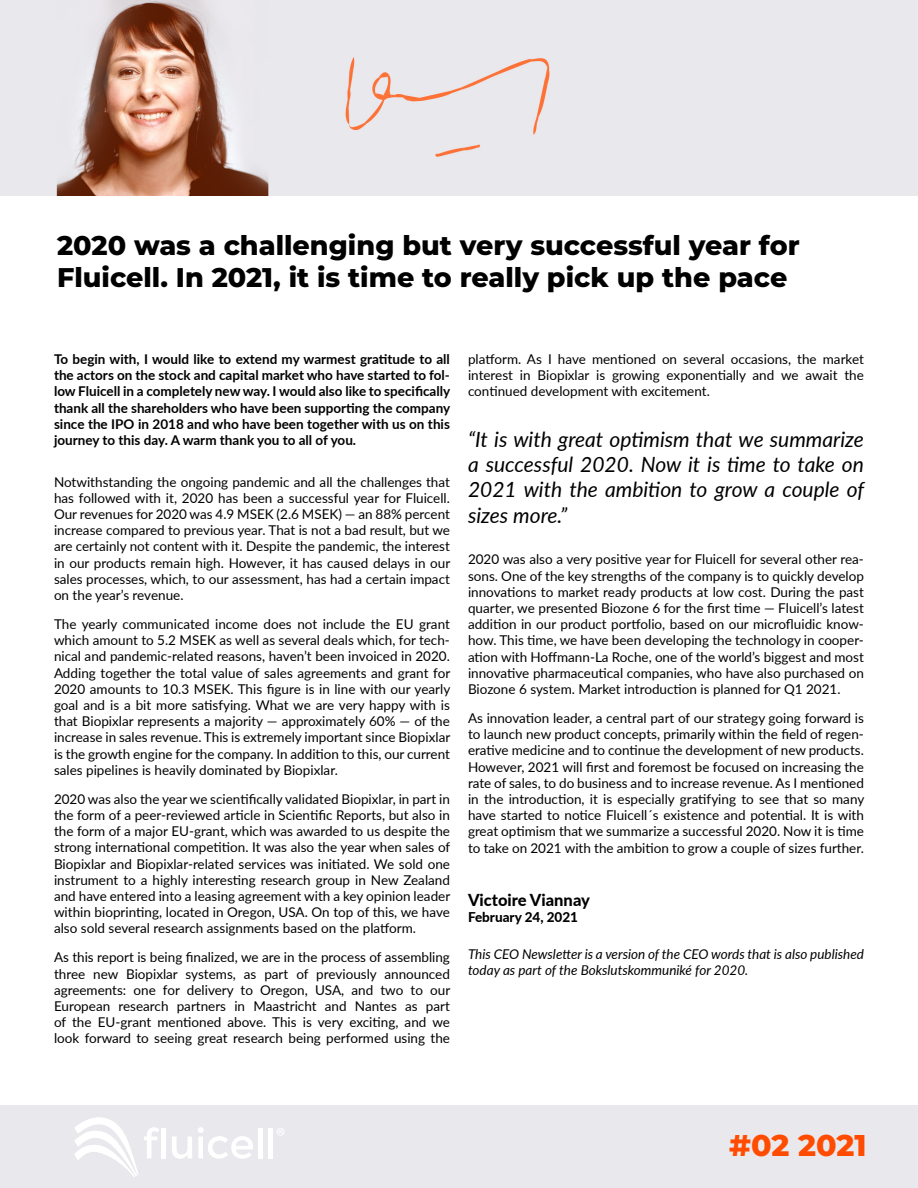
<style>
.page{position:relative;width:918px;height:1188px;background:#fff}
.page>*{position:absolute;margin:0;border:0;box-sizing:border-box;transform-origin:0 0}
.t1{font:800 30px "Montserrat";letter-spacing:-.005em;color:#ff4c00}
.t2{font:800 27px/32.4px "Montserrat";color:#000}
.t3{font:italic 21px/25.2px "Lato";color:#000;text-align:justify}
.t4{font:800 16.5px "Lato";color:#000}
.t5{font:13.5px/16.2px "Lato";color:#000;text-align:justify}
.t6{font:700 13.5px/16.2px "Lato";color:#000;text-align:justify}
.t7{font:italic 13.5px/16.2px "Lato";color:#000}
.t8{font:800 13.5px "Lato";color:#000}
</style>
<div class="page">
<div style="left:621px;top:0;width:297px;height:196px;background:#e9e8ed"></div>
<img style="left:0;top:0;width:621px;height:196px">
<div style="left:0;top:1106px;width:918px;height:82px;background:#e9e8ed"></div>
<svg style="left:144px;top:1127px;width:15px;height:31px"></svg>
<div style="left:161px;top:1128px;width:5px;height:30px;background:#fff"></div>
<svg style="left:172px;top:1136px;width:20px;height:23px"></svg>
<svg style="left:198px;top:1127px;width:55px;height:32px"></svg>
<hr style="left:258px;top:1128px;width:4px;height:30px;background:#fff">
<hr style="left:269px;top:1128px;width:4px;height:30px;background:#fff">
<svg style="left:74px;top:1117px;width:64px;height:60px"></svg>
<p class="t2" style="left:57px;top:228px;width:744px">2020 was a challenging but very successful year for<br>Fluicell. In 2021, it is time to really pick up the pace</p>
<p class="t6" style="left:54px;top:350px;width:398px">To begin with, I would like to extend my warmest gratitude to all the actors on the stock and capital market who have started to fol&shy;low Fluicell in a completely new way. I would also like to specifically thank all the shareholders who have been supporting the company since the IPO in 2018 and who have been together with us on this journey to this day. A warm thank you to all of you.</p>
<p class="t5" style="left:54px;top:473px;width:398px">Notwithstanding the ongoing pandemic and all the challenges that has followed with it, 2020 has been a successful year for Fluicell.<br>Our revenues for 2020 was 4.9 MSEK (2.6 MSEK) — an 88% percent increase compared to previous year. That is not a bad result, but we are certainly not content with it. Despite the pandemic, the interest in our products remain high. However, it has caused delays in our sales processes, which, to our assessment, has had a certain impact on the year’s revenue.</p>
<p class="t5" style="left:54px;top:615px;width:398px">The yearly communicated income does not include the EU grant which amount to 5.2 MSEK as well as several deals which, for tech&shy;nical and pandemic-related reasons, haven’t been invoiced in 2020.<br>Adding together the total value of sales agreements and grant for 2020 amounts to 10.3 MSEK. This figure is in line with our yearly goal and is a bit more satisfying. What we are very happy with is that Biopixlar represents a majority — approximately 60% — of the increase in sales revenue. This is extremely important since Biopixlar is the growth engine for the company. In addition to this, our current sales pipelines is heavily dominated by Biopixlar.</p>
<p class="t5" style="left:54px;top:790px;width:398px">2020 was also the year we scientifically validated Biopixlar, in part in the form of a peer-reviewed article in Scientific Reports, but also in the form of a major EU-grant, which was awarded to us despite the strong international competition. It was also the year when sales of Biopixlar and Biopixlar-related services was initiated. We sold one instrument to a highly interesting research group in New Zealand and have entered into a leasing agreement with a key opinion leader within bioprinting, located in Oregon, USA. On top of this, we have also sold several research assignments based on the platform.</p>
<p class="t5" style="left:54px;top:949px;width:398px">As this report is being finalized, we are in the process of assembling three new Biopixlar systems, as part of previously announced agreements: one for delivery to Oregon, USA, and two to our European research partners in Maastricht and Nantes as part of the EU-grant mentioned above. This is very exciting, and we look forward to seeing great research being performed using the</p>
<p class="t5" style="left:468px;top:350px;width:397px">platform. As I have mentioned on several occasions, the market interest in Biopixlar is growing exponentially and we await the continued development with excitement.</p>
<p class="t3" style="left:468px;top:426px;width:398px">“It is with great optimism that we summarize a successful 2020. Now it is time to take on 2021 with the ambition to grow a couple of sizes more.”</p>
<p class="t5" style="left:468px;top:551px;width:398px">2020 was also a very positive year for Fluicell for several other rea&shy;sons. One of the key strengths of the company is to quickly develop innovations to market ready products at low cost. During the past quarter, we presented Biozone 6 for the first time — Fluicell’s latest addition in our product portfolio, based on our microfluidic know&shy;how. This time, we have been developing the technology in cooper&shy;ation with Hoffmann-La Roche, one of the world’s biggest and most innovative pharmaceutical companies, who have also purchased on Biozone 6 system. Market introduction is planned for Q1 2021.</p>
<p class="t5" style="left:468px;top:709px;width:398px">As innovation leader, a central part of our strategy going forward is to launch new product concepts, primarily within the field of regen&shy;erative medicine and to continue the development of new products.<br>However, 2021 will first and foremost be focused on increasing the rate of sales, to do business and to increase revenue. As I mentioned in the introduction, it is especially gratifying to see that so many have started to notice Fluicell´s existence and potential. It is with great optimism that we summarize a successful 2020. Now it is time to take on 2021 with the ambition to grow a couple of sizes further.</p>
<p class="t4" style="left:468px;top:887px;width:123px">Victoire Viannay</p>
<p class="t8" style="left:468px;top:907px;width:112px">February 24, 2021</p>
<p class="t7" style="left:468px;top:946px;width:397px">This CEO Newsletter is a version of the CEO words that is also published today as part of the Bokslutskommuniké for 2020.</p>
<p class="t1" style="left:729px;top:1123px;width:139px">#02 2021</p>
</div>
